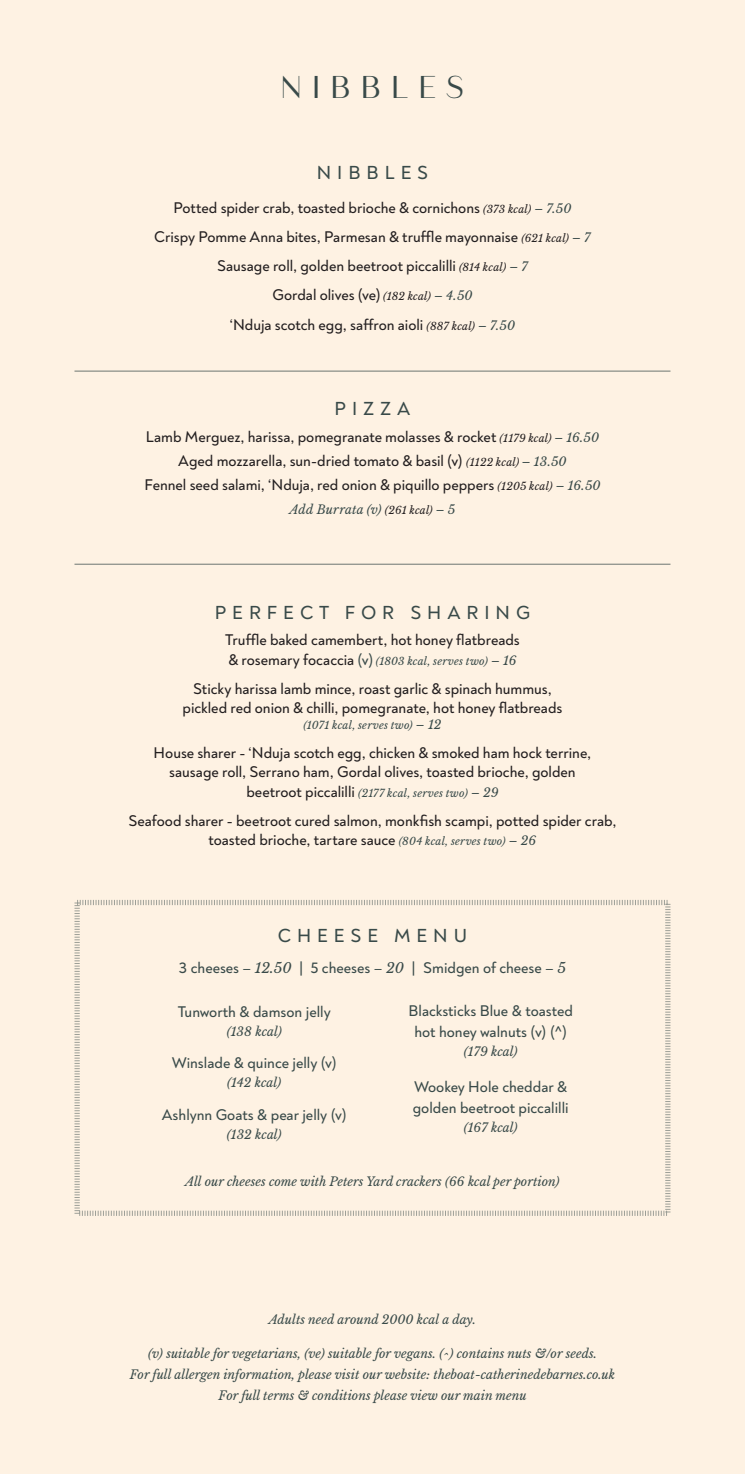
<style>
.page{position:relative;width:745px;height:1474px;background:#fff}
.page>*{position:absolute;margin:0;border:0;box-sizing:border-box;transform-origin:0 0}
.t1{font:31.5px "Modny";letter-spacing:.3em;color:#394a49}
.t2{font:500 19.25px "Noah Grotesque";letter-spacing:.31em;color:#394a49}
.t3{font:500 15.75px/29.2px "Noah Grotesque";color:#231f20;text-align:center}
.t4{font:500 15.75px/21px "Noah Grotesque";color:#394a49;text-align:center}
.t5{font:italic 12.25px/21px "Libre Baskerville";color:#394a49;text-align:center}
.t6{font:italic 10.5px "Libre Baskerville";letter-spacing:.02em;color:#394a49}
.s1{font-family:"Libre Baskerville";font-weight:400;font-style:italic;font-size:10.5px}
.s2{font-family:"Libre Baskerville";font-weight:400;font-style:italic;font-size:12.25px;color:#394a49}
.s3{font-size:10.5px;color:#231f20}
.s4{font-family:"Noah Grotesque";font-weight:500;font-style:normal;font-size:15.75px;color:#231f20}
.s5{font-family:"Noah Grotesque";font-weight:500;font-style:normal;font-size:15.75px}
.s6{font-size:12.25px}
.s7{font-family:"Libre Baskerville";font-weight:400;font-style:italic;font-size:10.5px;color:#394a49}
.s8{font-family:"Libre Baskerville";font-weight:400;font-style:italic;font-size:12.25px}
.s9{font-family:"Libre Baskerville";font-weight:400;font-style:italic;font-size:14px}
</style>
<div class="page">
<div style="left:0;top:0;width:744px;height:1473px;background:#fef2e3"></div>
<svg style="left:74px;top:899px;width:597px;height:317px"></svg>
<hr style="left:74px;top:371px;width:596px;height:1px;background:#394a49">
<hr style="left:74px;top:564px;width:596px;height:1px;background:#394a49">
<h1 class="t1" style="left:280px;top:69px;width:186px">NIBBLES</h1>
<p class="t2" style="left:316px;top:160px;width:113px">NIBBLES</p>
<p class="t3" style="left:154px;top:193px;width:437px">Potted spider crab, toasted brioche &amp; cornichons <span class="s1">(373 kcal)</span> <span class="s2">– 7.50<br></span>Crispy Pomme Anna bites, Parmesan &amp; truffle mayonnaise <span class="s1">(621 kcal)</span> <span class="s2">– 7<br></span>Sausage roll, golden beetroot piccalilli <span class="s1">(814 kcal)</span> <span class="s2">– 7<br></span>Gordal olives (ve) <span class="s1">(182 kcal)</span> <span class="s2">– 4.50<br></span>‘Nduja scotch egg, saffron aioli <span class="s1">(887 kcal)</span> <span class="s2">– 7.50</span></p>
<p class="t2" style="left:334px;top:396px;width:77px">PIZZA</p>
<p class="t3" style="left:144px;top:424px;width:457px;line-height:24.2px">Lamb Merguez, harissa, pomegranate molasses &amp; rocket <span class="s1">(1179 kcal)</span> <span class="s2">– 16.50<br></span>Aged mozzarella, sun-dried tomato &amp; basil (v) <span class="s1">(1122 kcal)</span> <span class="s2">– 13.50<br></span>Fennel seed salami, ‘Nduja, red onion &amp; piquillo peppers <span class="s1">(1205 kcal)</span> <span class="s2">– 16.50</span></p>
<p class="t5" style="left:289px;top:499px;width:167px">Add Burrata (v) <span class="s3">(261 kcal)</span> – 5</p>
<p class="t2" style="left:215px;top:600px;width:316px">PERFECT FOR SHARING</p>
<p class="t3" style="left:225px;top:625px;width:296px">Truffle baked camembert, hot honey flatbreads</p>
<p class="t6" style="left:228px;top:654px;width:289px"><span class="s4">&amp; rosemary focaccia</span> <span class="s5">(v)</span> (1803 kcal, serves two) <span class="s6">– 16</span></p>
<p class="t3" style="left:182px;top:679px;width:381px;line-height:19.2px">Sticky harissa lamb mince, roast garlic &amp; spinach hummus, pickled red onion &amp; chilli, pomegranate, hot honey flatbreads</p>
<p class="t6" style="left:303px;top:718px;width:140px">(1071 kcal, serves two) <span class="s6">– 12</span></p>
<p class="t3" style="left:153px;top:743px;width:439px;line-height:19.2px">House sharer - ‘Nduja scotch egg, chicken &amp; smoked ham hock terrine, sausage roll, Serrano ham, Gordal olives, toasted brioche, golden</p>
<p class="t6" style="left:246px;top:786px;width:253px"><span class="s4">beetroot piccalilli</span> (2177 kcal, serves two) <span class="s6">– 29</span></p>
<p class="t3" style="left:128px;top:811px;width:489px;line-height:19.2px">Seafood sharer - beetroot cured salmon, monkfish scampi, potted spider crab, toasted brioche, tartare sauce <span class="s7">(804 kcal, serves two)</span> <span class="s2">– 26</span></p>
<p class="t2" style="left:277px;top:924px;width:191px">CHEESE MENU</p>
<p class="t4" style="left:179px;top:956px;width:388px">3 cheeses <span class="s8">–</span> <span class="s9">12.50</span> | 5 cheeses <span class="s8">–</span> <span class="s9">20</span> | Smidgen of cheese <span class="s8">–</span> <span class="s9">5</span></p>
<p class="t4" style="left:178px;top:1000px;width:154px">Tunworth &amp; damson jelly</p>
<p class="t5" style="left:226px;top:1020px;width:57px">(138 kcal)</p>
<p class="t4" style="left:172px;top:1052px;width:166px">Winslade &amp; quince jelly (v)</p>
<p class="t5" style="left:227px;top:1072px;width:56px">(142 kcal)</p>
<p class="t4" style="left:162px;top:1104px;width:186px">Ashlynn Goats &amp; pear jelly (v)</p>
<p class="t5" style="left:226px;top:1123px;width:56px">(132 kcal)</p>
<p class="t4" style="left:408px;top:1000px;width:166px">Blacksticks Blue &amp; toasted hot honey walnuts (v) (^)</p>
<p class="t5" style="left:463px;top:1041px;width:55px">(179 kcal)</p>
<p class="t4" style="left:412px;top:1076px;width:157px;text-align:left">Wookey Hole cheddar &amp; golden beetroot piccalilli</p>
<p class="t5" style="left:463px;top:1117px;width:55px">(167 kcal)</p>
<p class="t5" style="left:185px;top:1170px;width:376px">All our cheeses come with Peters Yard crackers (66 kcal per portion)</p>
<p class="t5" style="left:269px;top:1309px;width:208px">Adults need around 2000 kcal a day.</p>
<p class="t5" style="left:130px;top:1342px;width:486px">(v) suitable for vegetarians, (ve) suitable for vegans. (^) contains nuts &amp;/or seeds.<br>For full allergen information, please visit our website: theboat-catherinedebarnes.co.uk<br>For full terms &amp; conditions please view our main menu</p>
</div>
